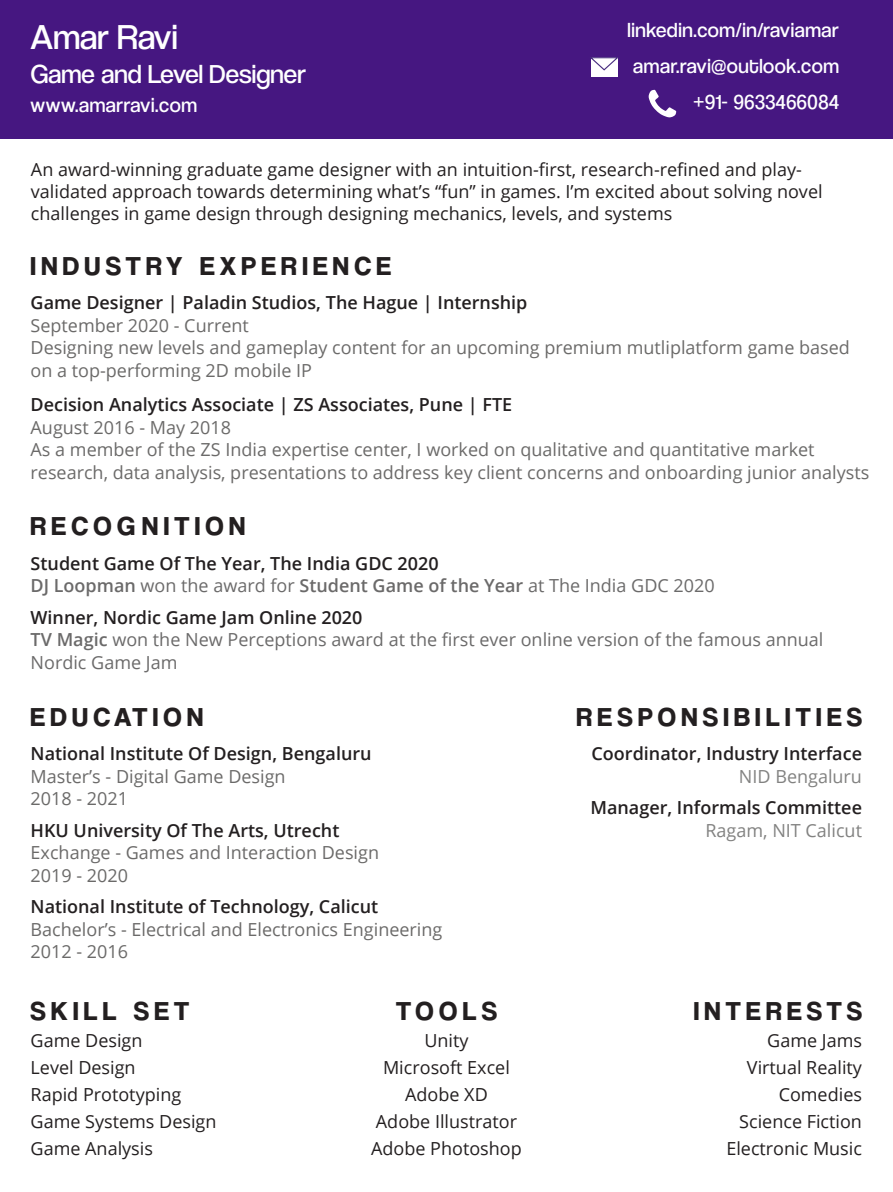
<style>
.page{position:relative;width:893px;height:1192px;background:#fff}
.page>*{position:absolute;margin:0;border:0;box-sizing:border-box;transform-origin:0 0}
.t1{font:36px "Coolvetica Bk";color:#fff}
.t2{font:700 27px "Coolvetica Rg";letter-spacing:.2em;color:#231f20}
.t3{font:27px "Coolvetica Bk";color:#fff}
.t4{font:21px "Coolvetica Bk";letter-spacing:.025em;color:#fff}
.t5{font:18px/22.5px "Open Sans";color:#6b6a69}
.t6{font:18px/21.6px "Open Sans";color:#231f20}
.t7{font:600 18px/22.5px "Open Sans";color:#231f20}
.t8{font:18px/22.5px "Open Sans";color:#6b6a6a}
.s1{font-weight:400;color:#6b6a69}
.s2{font-weight:600}
.s3{font-weight:600;color:#231f20}
.s4{font-weight:400;color:#828281}
</style>
<div class="page">
<div style="left:0;top:0;width:893px;height:138px;background:#461781"></div>
<svg style="left:649px;top:90px;width:27px;height:27px"></svg>
<div style="left:591px;top:58px;width:26px;height:19px;background:#fff"></div>
<svg style="left:590px;top:57px;width:28px;height:14px"></svg>
<p class="t4" style="left:628px;top:18px;width:213px">linkedin.com/in/raviamar</p>
<p class="t1" style="left:31px;top:16px;width:149px">Amar Ravi</p>
<p class="t3" style="left:31px;top:58px;width:277px">Game and Level Designer</p>
<p class="t4" style="left:31px;top:92px;width:168px">www.amarravi.com</p>
<p class="t4" style="left:694px;top:89px;width:147px">+91- 9633466084</p>
<p class="t4" style="left:633px;top:54px;width:207px">amar.ravi@outlook.com</p>
<p class="t6" style="left:31px;top:159px;width:793px">An award-winning graduate game designer with an intuition-first, research-refined and play&shy;validated approach towards determining what’s “fun” in games. I’m excited about solving novel challenges in game design through designing mechanics, levels, and systems</p>
<p class="t2" style="left:31px;top:250px;width:362px">INDUSTRY EXPERIENCE</p>
<p class="t7" style="left:31px;top:291px;width:498px">Game Designer | Paladin Studios, The Hague | Internship<br><span class="s1">September 2020 - Current</span></p>
<p class="t5" style="left:31px;top:336px;width:821px">Designing new levels and gameplay content for an upcoming premium mutliplatform game based on a top-performing 2D mobile IP</p>
<p class="t7" style="left:31px;top:393px;width:483px">Decision Analytics Associate | ZS Associates, Pune | FTE<br><span class="s1">August 2016 - May 2018</span></p>
<p class="t5" style="left:31px;top:438px;width:840px">As a member of the ZS India expertise center, I worked on qualitative and quantitative market research, data analysis, presentations to address key client concerns and onboarding junior analysts</p>
<p class="t2" style="left:31px;top:510px;width:216px">RECOGNITION</p>
<p class="t7" style="left:31px;top:551px;width:410px">Student Game Of The Year, The India GDC 2020</p>
<p class="t8" style="left:31px;top:574px;width:686px"><span class="s2">DJ Loopman</span> won the award for <span class="s2">Student Game of the Year</span> at The India GDC 2020</p>
<p class="t7" style="left:31px;top:605px;width:333px">Winner, Nordic Game Jam Online 2020</p>
<p class="t8" style="left:31px;top:628px;width:794px"><span class="s2">TV Magic</span> won the New Perceptions award at the first ever online version of the famous annual<br>Nordic Game Jam</p>
<p class="t2" style="left:31px;top:700px;width:174px">EDUCATION</p>
<p class="t7" style="left:31px;top:742px;width:343px">National Institute Of Design, Bengaluru<br><span class="s1">Master’s - Digital Game Design</span></p>
<p class="t5" style="left:31px;top:786px;width:99px">2018 - 2021</p>
<p class="t5" style="left:31px;top:818px;width:350px"><span class="s3">HKU University Of The Arts, Utrecht<br></span>Exchange - Games and Interaction Design</p>
<p class="t5" style="left:31px;top:863px;width:99px">2019 - 2020</p>
<p class="t5" style="left:31px;top:894px;width:413px"><span class="s3">National Institute of Technology, Calicut<br></span>Bachelor’s - Electrical and Electronics Engineering</p>
<p class="t5" style="left:31px;top:939px;width:99px">2012 - 2016</p>
<p class="t2" style="left:31px;top:994px;width:160px">SKILL SET</p>
<p class="t6" style="left:31px;top:1028px;width:113px">Game Design</p>
<p class="t6" style="left:31px;top:1055px;width:107px">Level Design</p>
<p class="t6" style="left:31px;top:1082px;width:152px">Rapid Prototyping</p>
<p class="t6" style="left:31px;top:1109px;width:187px">Game Systems Design</p>
<p class="t6" style="left:31px;top:1136px;width:124px">Game Analysis</p>
<p class="t2" style="left:396px;top:994px;width:102px">TOOLS</p>
<p class="t6" style="left:424px;top:1028px;width:46px">Unity</p>
<p class="t6" style="left:383px;top:1055px;width:128px">Microsoft Excel</p>
<p class="t6" style="left:405px;top:1082px;width:84px">Adobe XD</p>
<p class="t6" style="left:376px;top:1109px;width:143px">Adobe Illustrator</p>
<p class="t6" style="left:371px;top:1136px;width:152px">Adobe Photoshop</p>
<p class="t2" style="left:576px;top:700px;width:287px">RESPONSIBILITIES</p>
<p class="t7" style="left:592px;top:742px;width:272px;text-align:right">Coordinator, Industry Interface<br><span class="s4">NID Bengaluru</span></p>
<p class="t7" style="left:590px;top:796px;width:273px;text-align:right">Manager, Informals Committee<br><span class="s4">Ragam, NIT Calicut</span></p>
<p class="t2" style="left:694px;top:994px;width:170px">INTERESTS</p>
<p class="t6" style="left:767px;top:1028px;width:96px">Game Jams</p>
<p class="t6" style="left:747px;top:1055px;width:117px">Virtual Reality</p>
<p class="t6" style="left:779px;top:1082px;width:85px">Comedies</p>
<p class="t6" style="left:739px;top:1109px;width:124px">Science Fiction</p>
<p class="t6" style="left:726px;top:1136px;width:137px">Electronic Music</p>
</div>
